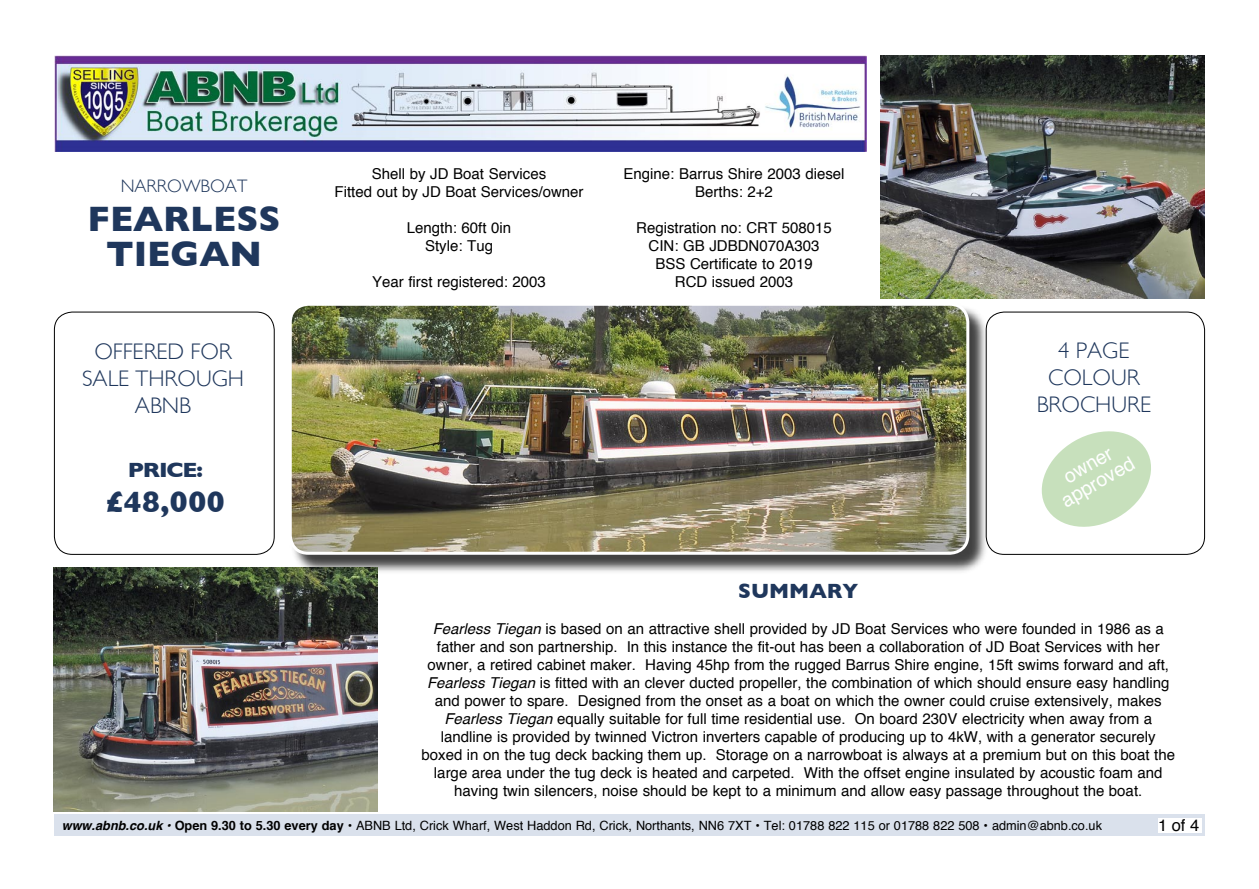
<style>
.page{position:relative;width:1259px;height:889px;background:#fff}
.page>*{position:absolute;margin:0;border:0;box-sizing:border-box;transform-origin:0 0}
.t1{font:700 36px/34.5px "Gill Sans";color:#1f375c;text-align:center}
.t2{font:700 30px "Gill Sans";color:#1f375c}
.Box_Title{font:300 22.5px/27px "Gill Sans";color:#1f375c;text-align:center}
.t3{font:700 21px "Gill Sans";color:#1f375c}
.t4{font:700 21px "Gill Sans";color:#1f375c;scale:1.1 1}
.t5{font:19.5px/19.5px "Helvetica";color:#fff;text-align:center}
.Box_Title-2{font:300 18px "Gill Sans";color:#1f375c}
.t6{font:16.5px "Helvetica";color:#000}
.t7{font:15px/18px "Helvetica";color:#000;text-align:center}
.t8{font:12.75px "Helvetica";color:#000}
.s1{font-style:italic}
.s2{font-weight:700;font-style:italic}
.s3{font-weight:700}
</style>
<div class="page">
<img style="left:54px;top:55px;width:812px;height:96px">
<img style="left:880px;top:55px;width:324px;height:243px">
<img style="left:54px;top:568px;width:324px;height:243px">
<svg style="left:54px;top:311px;width:221px;height:243px"></svg>
<svg style="left:989px;top:311px;width:216px;height:243px"></svg>
<div style="left:289px;top:303px;width:700px;height:272px;background:#000;opacity:.75"></div>
<img style="left:289px;top:303px;width:681px;height:250px">
<svg style="left:1024px;top:412px;width:144px;height:134px"></svg>
<div style="left:54px;top:814px;width:1151px;height:22px;background:#dae1ec"></div>
<div style="left:1158px;top:818px;width:43px;height:14px;background:#fff"></div>
<p class="Box_Title-2" style="left:121px;top:176px;width:128px">NARROWBOAT</p>
<p class="t1" style="left:88px;top:201px;width:194px">FEARLESS<br>TIEGAN</p>
<p class="Box_Title" style="left:82px;top:338px;width:163px">OFFERED FOR<br>SALE THROUGH</p>
<p class="Box_Title" style="left:135px;top:392px;width:58px">ABNB</p>
<p class="t4" style="left:128px;top:458px;width:70px">PRICE:</p>
<p class="t2" style="left:106px;top:484px;width:120px">£48,000</p>
<p class="t7" style="left:372px;top:165px;width:176px">Shell by JD Boat Services</p>
<p class="t7" style="left:334px;top:183px;width:250px">Fitted out by JD Boat Services/owner</p>
<p class="t7" style="left:407px;top:219px;width:106px">Length: 60ft 0in</p>
<p class="t7" style="left:425px;top:237px;width:69px">Style: Tug</p>
<p class="t7" style="left:372px;top:273px;width:175px">Year first registered: 2003</p>
<p class="t7" style="left:623px;top:165px;width:222px">Engine: Barrus Shire 2003 diesel</p>
<p class="t7" style="left:695px;top:183px;width:79px">Berths: 2+2</p>
<p class="t7" style="left:636px;top:219px;width:197px">Registration no: CRT 508015</p>
<p class="t7" style="left:648px;top:237px;width:172px">CIN: GB JDBDN070A303</p>
<p class="t7" style="left:655px;top:255px;width:159px">BSS Certificate to 2019</p>
<p class="t7" style="left:675px;top:273px;width:120px">RCD issued 2003</p>
<p class="Box_Title" style="left:1058px;top:337px;width:73px">4 PAGE</p>
<p class="Box_Title" style="left:1036px;top:364px;width:116px">COLOUR<br>BROCHURE</p>
<h3 class="t5" style="left:1048px;top:477px;width:83px;rotate:-30deg">owner approved</h3>
<p class="t3" style="left:738px;top:578px;width:122px">SUMMARY</p>
<p class="t7" style="left:421px;top:620px;width:755px"><span class="s1">Fearless Tiegan</span> is based on an attractive shell provided by JD Boat Services who were founded in 1986 as a father and son partnership. In this instance the fit-out has been a collaboration of JD Boat Services with her owner, a retired cabinet maker. Having 45hp from the rugged Barrus Shire engine, 15ft swims forward and aft, <span class="s1">Fearless Tiegan</span> is fitted with an clever ducted propeller, the combination of which should ensure easy handling and power to spare. Designed from the onset as a boat on which the owner could cruise extensively, makes <span class="s1">Fearless Tiegan</span> equally suitable for full time residential use. On board 230V electricity when away from a landline is provided by twinned Victron inverters capable of producing up to 4kW, with a generator securely boxed in on the tug deck backing them up. Storage on a narrowboat is always at a premium but on this boat the large area under the tug deck is heated and carpeted. With the offset engine insulated by acoustic foam and having twin silencers, noise should be kept to a minimum and allow easy passage throughout the boat.</p>
<p class="t8" style="left:62px;top:816px;width:1041px"><span class="s2">www.abnb.co.uk</span> <span class="s1">•</span> <span class="s3">Open 9.30 to 5.30 every day</span> • ABNB Ltd, Crick Wharf, West Haddon Rd, Crick, Northants, NN6 7XT • Tel: 01788 822 115 or 01788 822 508 • admin@abnb.co.uk</p>
<p class="t6" style="left:1158px;top:812px;width:43px">1 of 4</p>
</div>
